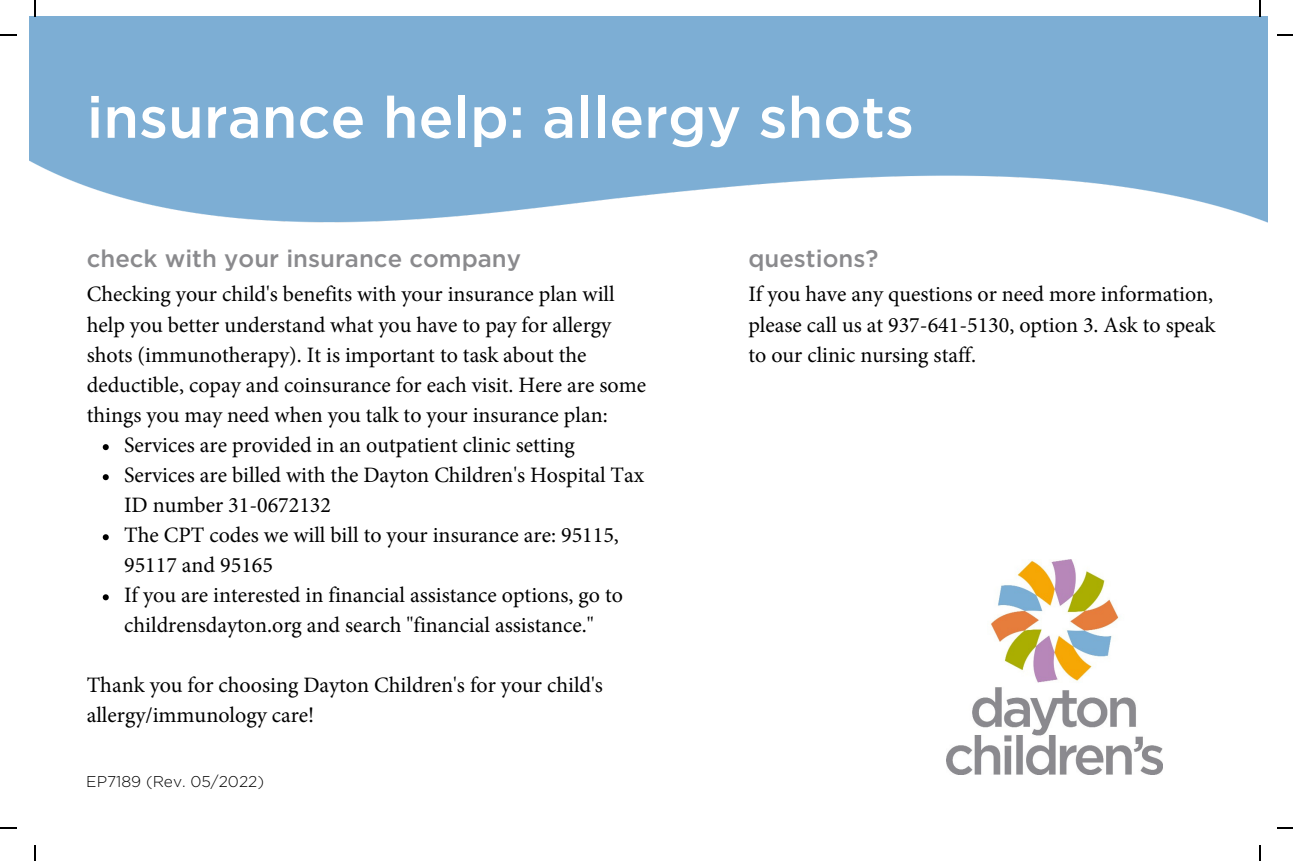
<style>
.page{position:relative;width:1293px;height:861px;background:#fff}
.page>*{position:absolute;margin:0;border:0;box-sizing:border-box;transform-origin:0 0}
.t1{font:500 57.8px "Gotham";color:#fff}
.t2{font:500 24px "Gotham";color:#8a8a8d}
.t3{font:22px/30px "Minion Pro";color:#000}
.t4{font:300 15.6px "Gotham";color:#000}
</style>
<div class="page">
<img style="left:29px;top:16px;width:1238px;height:207px">
<img style="left:946px;top:559px;width:216px;height:214px">
<svg style="left:103px;top:444px;width:6px;height:6px"></svg>
<svg style="left:103px;top:474px;width:6px;height:6px"></svg>
<svg style="left:103px;top:534px;width:6px;height:6px"></svg>
<svg style="left:103px;top:594px;width:6px;height:6px"></svg>
<svg style="left:34px;top:0;width:2px;height:16px"></svg>
<svg style="left:0;top:34px;width:16px;height:2px"></svg>
<svg style="left:1259px;top:0;width:1px;height:16px"></svg>
<svg style="left:1277px;top:34px;width:15px;height:2px"></svg>
<svg style="left:34px;top:845px;width:2px;height:15px"></svg>
<svg style="left:0;top:827px;width:16px;height:1px"></svg>
<svg style="left:1259px;top:845px;width:1px;height:15px"></svg>
<svg style="left:1277px;top:827px;width:15px;height:1px"></svg>
<p class="t1" style="left:87px;top:91px;width:828px">insurance help: allergy shots</p>
<p class="t2" style="left:87px;top:247px;width:436px">check with your insurance company</p>
<p class="t2" style="left:748px;top:247px;width:131px">questions?</p>
<p class="t3" style="left:87px;top:281px;width:560px">Checking your child's benefits with your insurance plan will help you better understand what you have to pay for allergy shots (immunotherapy). It is important to task about the deductible, copay and coinsurance for each visit. Here are some things you may need when you talk to your insurance plan:</p>
<p class="t3" style="left:124px;top:431px;width:452px">Services are provided in an outpatient clinic setting</p>
<p class="t3" style="left:124px;top:461px;width:521px">Services are billed with the Dayton Children's Hospital Tax<br>ID number 31-0672132</p>
<p class="t3" style="left:124px;top:521px;width:496px">The CPT codes we will bill to your insurance are: 95115,<br>95117 and 95165</p>
<p class="t3" style="left:124px;top:581px;width:500px">If you are interested in financial assistance options, go to childrensdayton.org and search "financial assistance."</p>
<p class="t3" style="left:87px;top:671px;width:517px">Thank you for choosing Dayton Children's for your child's</p>
<p class="t3" style="left:87px;top:701px;width:229px">allergy/immunology care!</p>
<p class="t4" style="left:86px;top:773px;width:179px">EP7189 (Rev. 05/2022)</p>
<p class="t3" style="left:748px;top:281px;width:468px;text-align:justify">If you have any questions or need more information, please call us at 937-641-5130, option 3. Ask to speak to our clinic nursing staff.</p>
</div>
